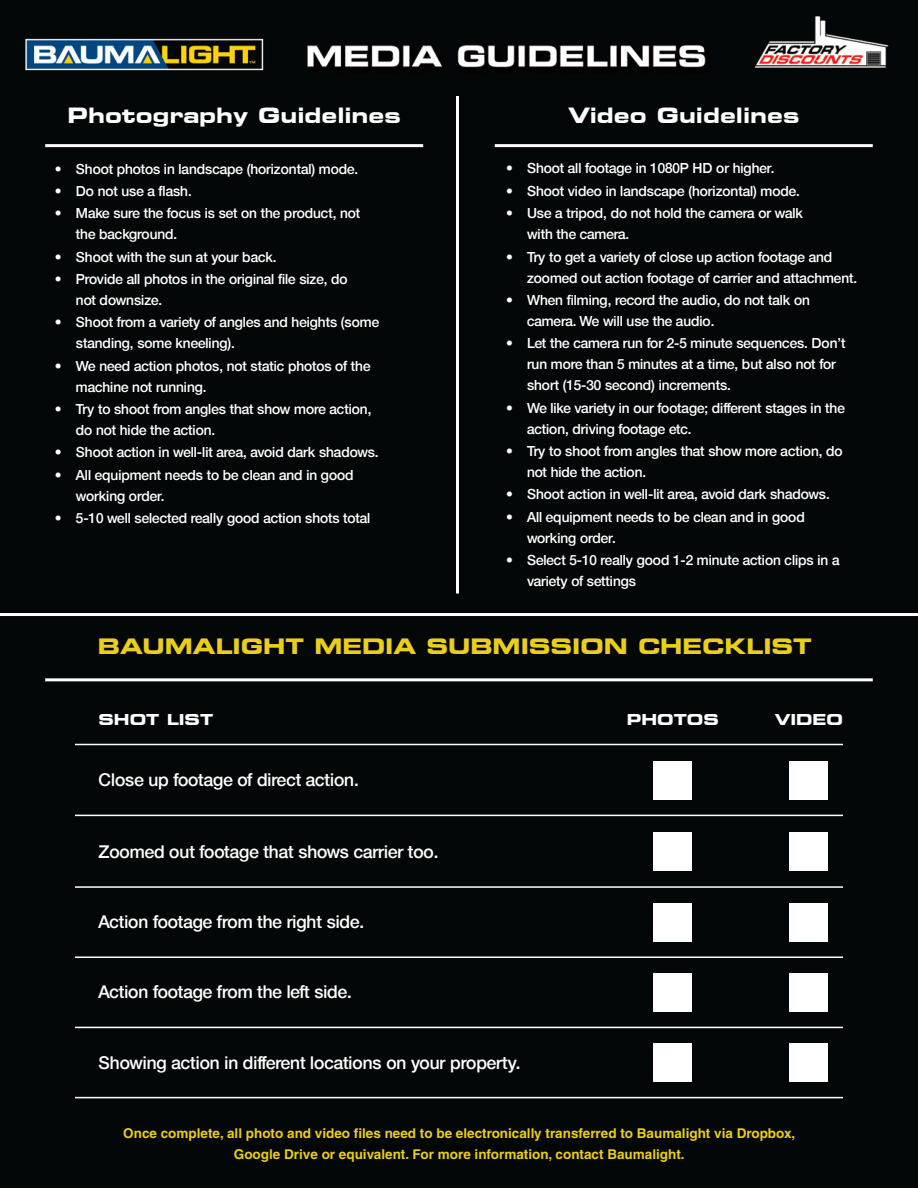
<style>
.page{position:relative;width:918px;height:1188px;background:#040707}
.page>*{position:absolute;margin:0;border:0;box-sizing:border-box;transform-origin:0 0}
.t1{font:700 expanded 21.15px "Square 721 BT";color:#eacf1a}
.t2{font:700 expanded 21px "Square 721 BT";color:#fff}
.t3{font:500 18px "Helvetica";color:#fff}
.t4{font:700 expanded 15px "Square 721 BT";color:#fff}
.t5{font:500 14.25px/21px "Helvetica";color:#fff}
.t6{font:700 13.5px/21px "Helvetica";color:#eacf1a;text-align:center}
</style>
<div class="page">
<hr style="left:456px;top:96px;width:3px;height:498px;background:#fff">
<hr style="left:45px;top:144px;width:378px;height:3px;background:#fff">
<hr style="left:45px;top:678px;width:828px;height:3px;background:#fff">
<hr style="left:75px;top:815px;width:768px;height:1px;background:#fff">
<hr style="left:75px;top:744px;width:768px;height:1px;background:#fff">
<hr style="left:75px;top:886px;width:768px;height:2px;background:#fff">
<hr style="left:75px;top:956px;width:768px;height:2px;background:#fff">
<hr style="left:75px;top:1027px;width:768px;height:1px;background:#fff">
<hr style="left:75px;top:1097px;width:768px;height:1px;background:#fff">
<hr style="left:495px;top:144px;width:378px;height:3px;background:#fff">
<hr style="left:0;top:613px;width:918px;height:3px;background:#fff">
<div style="left:653px;top:761px;width:39px;height:39px;background:#fff"></div>
<div style="left:789px;top:761px;width:39px;height:39px;background:#fff"></div>
<div style="left:653px;top:833px;width:39px;height:38px;background:#fff"></div>
<div style="left:789px;top:833px;width:39px;height:38px;background:#fff"></div>
<div style="left:653px;top:903px;width:39px;height:39px;background:#fff"></div>
<div style="left:789px;top:903px;width:39px;height:39px;background:#fff"></div>
<div style="left:653px;top:973px;width:39px;height:39px;background:#fff"></div>
<div style="left:789px;top:973px;width:39px;height:39px;background:#fff"></div>
<div style="left:653px;top:1043px;width:39px;height:39px;background:#fff"></div>
<div style="left:789px;top:1043px;width:39px;height:39px;background:#fff"></div>
<h2 class="t2" style="left:68px;top:102px;width:335px">Photography Guidelines</h2>
<p class="t5" style="left:55px;top:158px;width:305px">• Shoot photos in landscape (horizontal) mode.</p>
<p class="t5" style="left:55px;top:180px;width:138px">• Do not use a flash.</p>
<p class="t5" style="left:76px;top:203px;width:286px;text-indent:-21px">• Make sure the focus is set on the product, not the background.</p>
<p class="t5" style="left:55px;top:246px;width:223px">• Shoot with the sun at your back.</p>
<p class="t5" style="left:76px;top:268px;width:273px;text-indent:-21px">• Provide all photos in the original file size, do not downsize.</p>
<p class="t5" style="left:76px;top:312px;width:305px;text-indent:-21px">• Shoot from a variety of angles and heights (some standing, some kneeling).</p>
<p class="t5" style="left:76px;top:355px;width:296px;text-indent:-21px">• We need action photos, not static photos of the machine not running.</p>
<p class="t5" style="left:76px;top:398px;width:297px;text-indent:-21px">• Try to shoot from angles that show more action, do not hide the action.</p>
<p class="t5" style="left:55px;top:442px;width:325px">• Shoot action in well-lit area, avoid dark shadows.</p>
<p class="t5" style="left:76px;top:464px;width:279px;text-indent:-21px">• All equipment needs to be clean and in good working order.</p>
<p class="t5" style="left:55px;top:507px;width:317px">• 5-10 well selected really good action shots total</p>
<h2 class="t2" style="left:568px;top:102px;width:233px">Video Guidelines</h2>
<p class="t5" style="left:506px;top:158px;width:270px">• Shoot all footage in 1080P HD or higher.</p>
<p class="t5" style="left:506px;top:180px;width:295px">• Shoot video in landscape (horizontal) mode.</p>
<p class="t5" style="left:527px;top:203px;width:277px;text-indent:-21px">• Use a tripod, do not hold the camera or walk with the camera.</p>
<p class="t5" style="left:527px;top:246px;width:332px;text-indent:-21px">• Try to get a variety of close up action footage and zoomed out action footage of carrier and attachment.</p>
<p class="t5" style="left:527px;top:289px;width:284px;text-indent:-21px">• When filming, record the audio, do not talk on camera. We will use the audio.</p>
<p class="t5" style="left:527px;top:333px;width:320px;text-indent:-21px">• Let the camera run for 2-5 minute sequences. Don’t run more than 5 minutes at a time, but also not for short (15-30 second) increments.</p>
<p class="t5" style="left:527px;top:397px;width:319px;text-indent:-21px">• We like variety in our footage; different stages in the action, driving footage etc.</p>
<p class="t5" style="left:527px;top:440px;width:317px;text-indent:-21px">• Try to shoot from angles that show more action, do not hide the action.</p>
<p class="t5" style="left:506px;top:484px;width:325px">• Shoot action in well-lit area, avoid dark shadows.</p>
<p class="t5" style="left:527px;top:506px;width:279px;text-indent:-21px">• All equipment needs to be clean and in good working order.</p>
<p class="t5" style="left:527px;top:549px;width:314px;text-indent:-21px">• Select 5-10 really good 1-2 minute action clips in a variety of settings</p>
<h1 class="t1" style="left:98px;top:633px;width:715px">BAUMALIGHT MEDIA SUBMISSION CHECKLIST</h1>
<p class="t4" style="left:99px;top:710px;width:116px">SHOT LIST</p>
<p class="t4" style="left:627px;top:710px;width:93px">PHOTOS</p>
<p class="t4" style="left:775px;top:710px;width:70px">VIDEO</p>
<p class="t3" style="left:99px;top:769px;width:262px">Close up footage of direct action.</p>
<p class="t3" style="left:99px;top:841px;width:341px">Zoomed out footage that shows carrier too.</p>
<p class="t3" style="left:99px;top:911px;width:267px">Action footage from the right side.</p>
<p class="t3" style="left:99px;top:981px;width:255px">Action footage from the left side.</p>
<p class="t3" style="left:99px;top:1052px;width:423px">Showing action in different locations on your property.</p>
<p class="t6" style="left:123px;top:1122px;width:673px">Once complete, all photo and video files need to be electronically transferred to Baumalight via Dropbox,<br>Google Drive or equivalent. For more information, contact Baumalight.</p>
</div>
